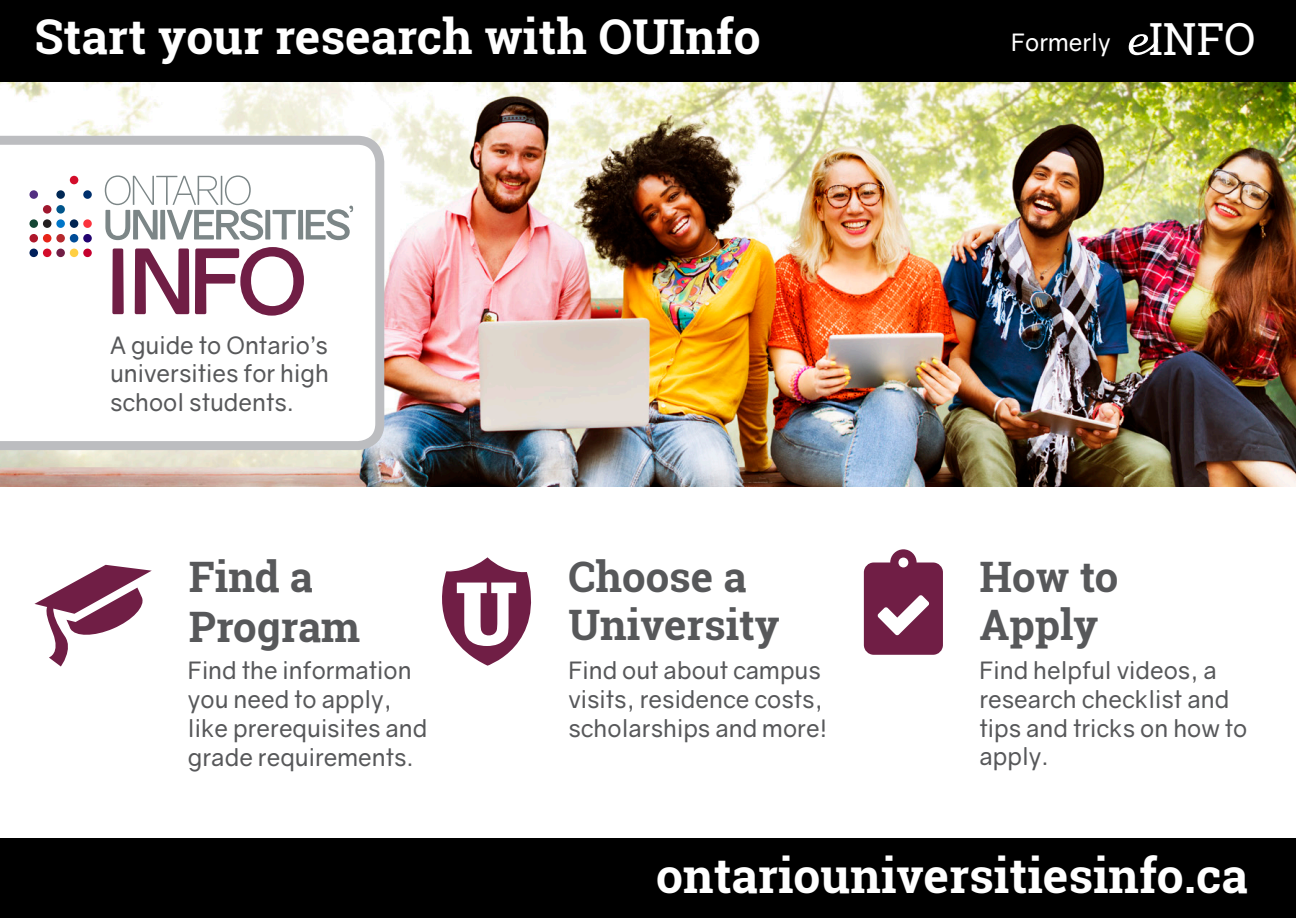
<style>
.page{position:relative;width:1296px;height:918px;background:#fff}
.page>*{position:absolute;margin:0;border:0;box-sizing:border-box;transform-origin:0 0}
.t1{font:700 89.7px "Gravity";color:#701e45}
.t2{font:700 48px "Roboto Slab";color:#fff}
.t3{font:700 42px/48px "Roboto Slab";color:#57585a}
.t4{font:24px/28.8px "Gravity";color:#57585a}
.t5{font:24px "Gravity";color:#fff}
.s1{font-family:"Roboto Slab";font-size:44.4px}
</style>
<div class="page">
<div style="left:0;top:0;width:1296px;height:83px;background:#000"></div>
<div style="left:0;top:838px;width:1296px;height:80px;background:#000"></div>
<img style="left:0;top:82px;width:1296px;height:404px">
<svg style="left:442px;top:557px;width:90px;height:109px"></svg>
<svg style="left:34px;top:565px;width:118px;height:101px"></svg>
<svg style="left:1129px;top:34px;width:29px;height:21px"></svg>
<svg style="left:864px;top:549px;width:79px;height:106px"></svg>
<svg style="left:0;top:136px;width:384px;height:314px"></svg>
<div style="left:29px;top:249px;width:9px;height:8px;background:#00205b;border-radius:50%"></div>
<div style="left:43px;top:249px;width:8px;height:8px;background:#d30d2b;border-radius:50%"></div>
<div style="left:56px;top:249px;width:9px;height:8px;background:#701e45;border-radius:50%"></div>
<div style="left:70px;top:249px;width:8px;height:8px;background:#ffcf43;border-radius:50%"></div>
<div style="left:83px;top:249px;width:9px;height:8px;background:#c5002e;border-radius:50%"></div>
<div style="left:29px;top:234px;width:9px;height:9px;background:#ae172b;border-radius:50%"></div>
<div style="left:43px;top:234px;width:8px;height:9px;background:#e72419;border-radius:50%"></div>
<div style="left:56px;top:234px;width:9px;height:9px;background:#b6282d;border-radius:50%"></div>
<div style="left:70px;top:234px;width:8px;height:9px;background:#004c97;border-radius:50%"></div>
<div style="left:83px;top:234px;width:9px;height:9px;background:#22036f;border-radius:50%"></div>
<div style="left:29px;top:219px;width:9px;height:9px;background:#144634;border-radius:50%"></div>
<div style="left:43px;top:219px;width:8px;height:9px;background:#231f20;border-radius:50%"></div>
<div style="left:56px;top:219px;width:9px;height:9px;background:#0076c8;border-radius:50%"></div>
<div style="left:70px;top:219px;width:8px;height:9px;background:#002553;border-radius:50%"></div>
<div style="left:83px;top:219px;width:9px;height:9px;background:#fb333e;border-radius:50%"></div>
<div style="left:29px;top:190px;width:9px;height:9px;background:#522e81;border-radius:50%"></div>
<div style="left:43px;top:205px;width:8px;height:9px;background:#9f172e;border-radius:50%"></div>
<div style="left:56px;top:205px;width:9px;height:9px;background:#00558b;border-radius:50%"></div>
<div style="left:56px;top:190px;width:9px;height:9px;background:#002855;border-radius:50%"></div>
<div style="left:83px;top:190px;width:9px;height:9px;background:#00306d;border-radius:50%"></div>
<div style="left:70px;top:176px;width:8px;height:8px;background:#d30d2b;border-radius:50%"></div>
<div style="left:265px;top:210px;width:5px;height:30px;background:#7c8687"></div>
<svg style="left:273px;top:210px;width:23px;height:30px"></svg>
<div style="left:298px;top:210px;width:5px;height:30px;background:#7c8687"></div>
<svg style="left:105px;top:175px;width:158px;height:65px"></svg>
<svg style="left:306px;top:206px;width:47px;height:34px"></svg>
<p class="t2" style="left:34px;top:4px;width:728px">Start your research with OUInfo</p>
<p class="t5" style="left:1011px;top:27px;width:246px">Formerly <span class="s1">INFO</span></p>
<p class="t1" style="left:101px;top:226px;width:209px">INFO</p>
<p class="t4" style="left:110px;top:331px;width:220px;text-align:justify">A guide to Ontario’s universities for high school students.</p>
<p class="t3" style="left:189px;top:551px;width:173px;line-height:50.4px">Find a<br>Program</p>
<p class="t4" style="left:188px;top:657px;width:241px">Find the information you need to apply, like prerequisites and grade requirements.</p>
<p class="t4" style="left:568px;top:656px;width:261px">Find out about campus visits, residence costs, scholarships and more!</p>
<p class="t4" style="left:979px;top:656px;width:270px">Find helpful videos, a research checklist and tips and tricks on how to apply.</p>
<p class="t3" style="left:568px;top:552px;width:213px">Choose a<br>University</p>
<p class="t3" style="left:979px;top:552px;width:140px">How to<br>Apply</p>
<p class="t2" style="left:656px;top:843px;width:593px">ontariouniversitiesinfo.ca</p>
</div>
